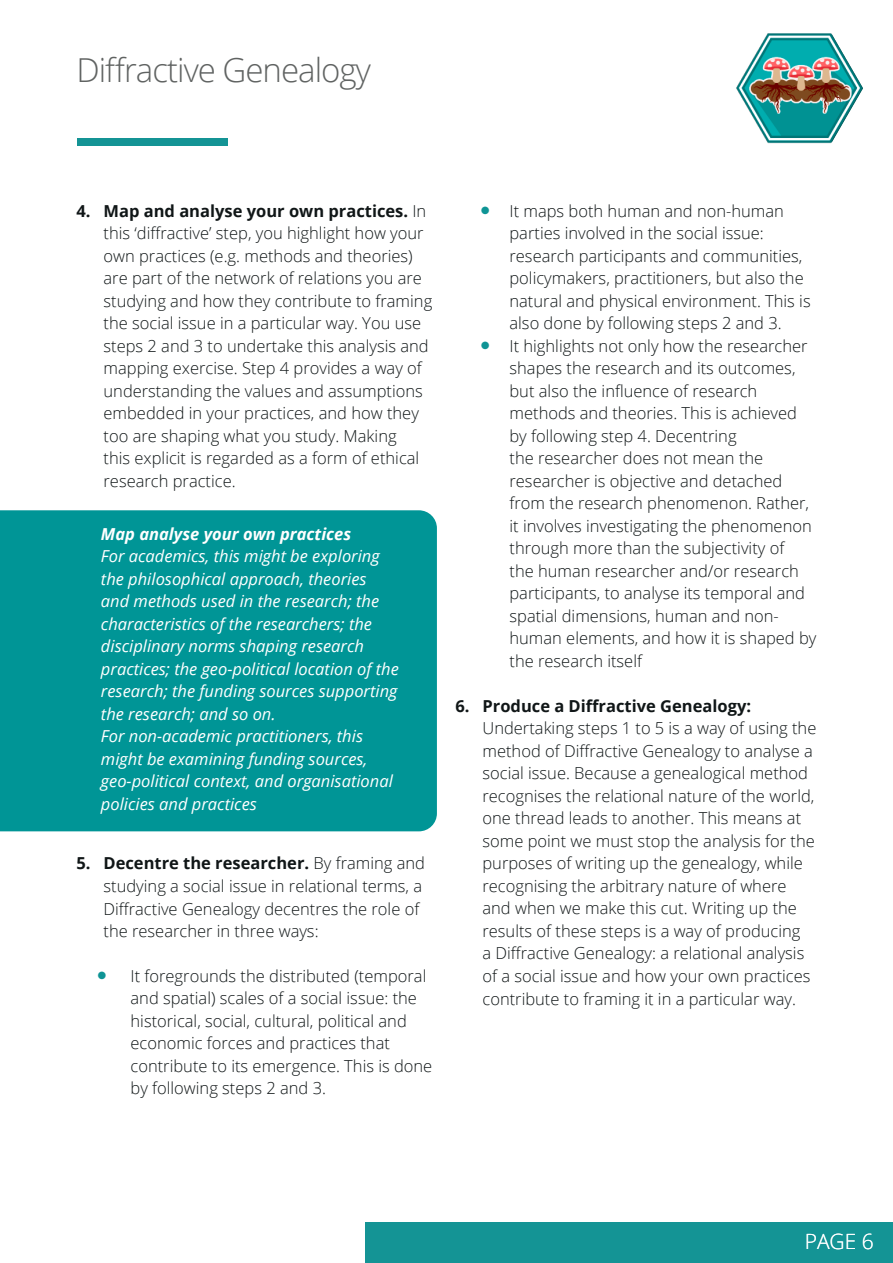
<style>
.page{position:relative;width:893px;height:1263px;background:#fff}
.page>*{position:absolute;margin:0;border:0;box-sizing:border-box;transform-origin:0 0}
.t1{font:300 33px "Open Sans";letter-spacing:-.03em;color:#606362}
.t2{font:300 21px "Open Sans";color:#fff}
.t3{font:300 16.5px/22.5px "Open Sans";color:#101617}
.t4{font:italic 16.5px/22.5px "Open Sans";color:#fff}
.t5{font:700 16.5px "Open Sans";color:#101617}
.t6{font:italic 700 16.5px "Open Sans";color:#fff}
.s1{font-weight:700}
</style>
<div class="page">
<img style="left:736px;top:33px;width:127px;height:111px">
<div style="left:366px;top:1222px;width:527px;height:41px;background:#149495"></div>
<div style="left:77px;top:138px;width:150px;height:8px;background:#149495"></div>
<div style="left:0;top:510px;width:437px;height:321px;background:#009596"></div>
<h1 class="t1" style="left:77px;top:47px;width:296px">Diffractive Genealogy</h1>
<p class="t3" style="left:104px;top:199px;width:330px;text-indent:-27px"><span class="s1">4. Map and analyse your own practices.</span> In this ‘diffractive’ step, you highlight how your own practices (e.g. methods and theories) are part of the network of relations you are studying and how they contribute to framing the social issue in a particular way. You use steps 2 and 3 to undertake this analysis and mapping exercise. Step 4 provides a way of understanding the values and assumptions embedded in your practices, and how they too are shaping what you study. Making<br>this explicit is regarded as a form of ethical research practice.</p>
<p class="t6" style="left:101px;top:522px;width:252px">Map analyse your own practices</p>
<p class="t4" style="left:101px;top:544px;width:299px">For academics, this might be exploring the philosophical approach, theories and methods used in the research; the characteristics of the researchers; the disciplinary norms shaping research practices; the geo-political location of the research; the funding sources supporting the research; and so on.<br>For non-academic practitioners, this might be examining funding sources, geo-political context, and organisational policies and practices</p>
<p class="t3" style="left:104px;top:852px;width:323px;text-indent:-27px"><span class="s1">5. Decentre the researcher.</span> By framing and studying a social issue in relational terms, a Diffractive Genealogy decentres the role of the researcher in three ways:</p>
<p class="t3" style="left:131px;top:964px;width:303px;text-indent:-33px"><sup>●</sup> It foregrounds the distributed (temporal and spatial) scales of a social issue: the historical, social, cultural, political and economic forces and practices that contribute to its emergence. This is done by following steps 2 and 3.</p>
<p class="t3" style="left:509px;top:199px;width:303px;text-indent:-28px"><sup>●</sup> It maps both human and non-human parties involved in the social issue: research participants and communities, policymakers, practitioners, but also the natural and physical environment. This is also done by following steps 2 and 3.</p>
<p class="t3" style="left:509px;top:334px;width:308px;text-indent:-28px"><sup>●</sup> It highlights not only how the researcher shapes the research and its outcomes, but also the influence of research methods and theories. This is achieved by following step 4. Decentring<br>the researcher does not mean the researcher is objective and detached from the research phenomenon. Rather, it involves investigating the phenomenon through more than the subjectivity of<br>the human researcher and/or research participants, to analyse its temporal and spatial dimensions, human and non&shy;human elements, and how it is shaped by the research itself</p>
<p class="t5" style="left:455px;top:694px;width:297px">6. Produce a Diffractive Genealogy:</p>
<p class="t3" style="left:482px;top:717px;width:335px">Undertaking steps 1 to 5 is a way of using the method of Diffractive Genealogy to analyse a social issue. Because a genealogical method recognises the relational nature of the world, one thread leads to another. This means at some point we must stop the analysis for the purposes of writing up the genealogy, while recognising the arbitrary nature of where and when we make this cut. Writing up the results of these steps is a way of producing<br>a Diffractive Genealogy: a relational analysis of a social issue and how your own practices contribute to framing it in a particular way.</p>
<p class="t2" style="left:805px;top:1227px;width:71px">PAGE 6</p>
</div>
